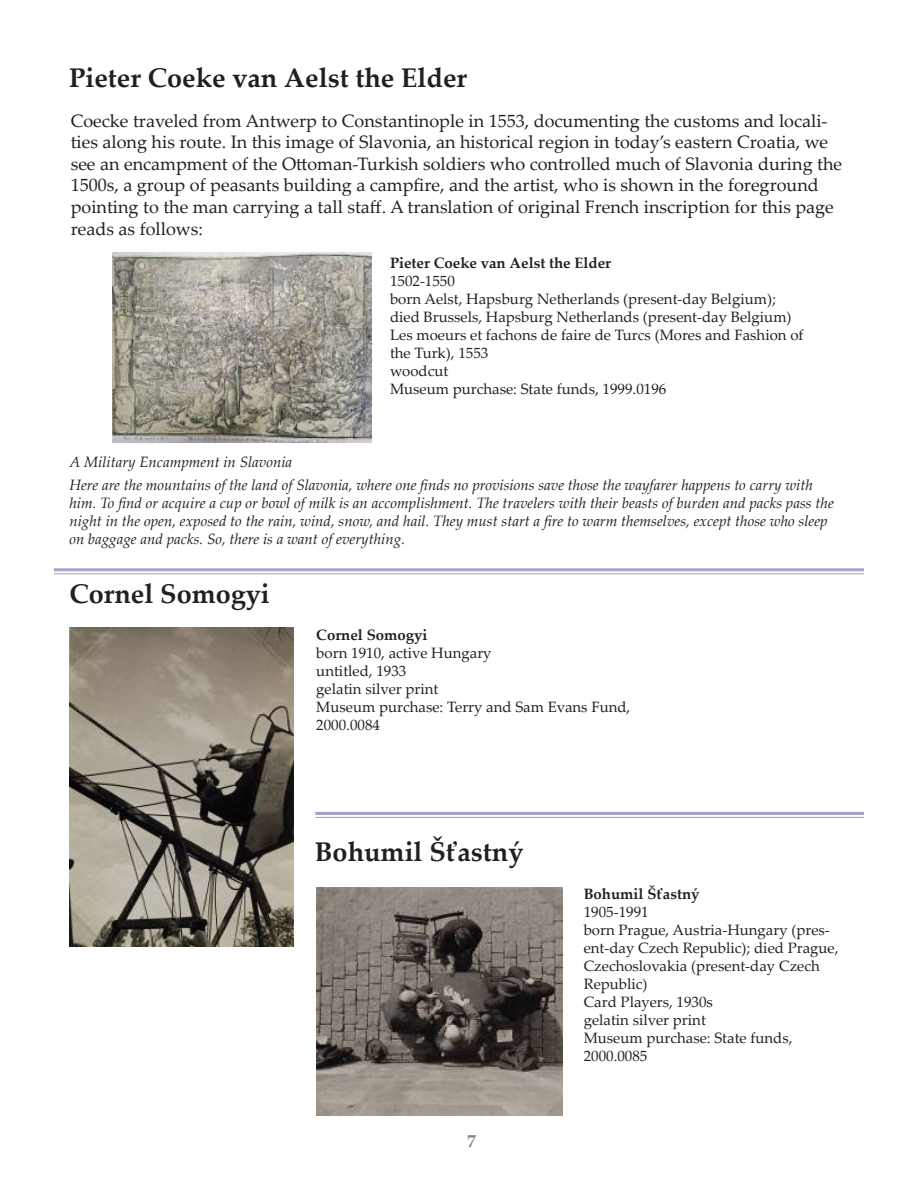
<style>
.page{position:relative;width:918px;height:1188px;background:#fff}
.page>*{position:absolute;margin:0;border:0;box-sizing:border-box;transform-origin:0 0}
.t1{font:700 27px "Palatino Linotype";color:#231f20}
.t2{font:18px/21.6px "Palatino Linotype";color:#231f20}
.t3{font:700 18px "Palatino Linotype";color:#808285}
.t4{font:15px/18px "Palatino Linotype";color:#231f20}
.t5{font:italic 15px/18px "Palatino Linotype";color:#231f20}
.t6{font:700 15px "Palatino Linotype";color:#231f20}
</style>
<div class="page">
<hr style="left:315px;top:812px;width:549px;height:3px;background:#a1a1ca">
<hr style="left:315px;top:817px;width:549px;height:1px;background:#a1a1ca">
<hr style="left:54px;top:568px;width:810px;height:3px;background:#a1a1ca">
<hr style="left:54px;top:573px;width:810px;height:1px;background:#a1a1ca">
<img style="left:112px;top:252px;width:259px;height:190px">
<img style="left:69px;top:628px;width:224px;height:318px">
<img style="left:316px;top:887px;width:246px;height:228px">
<p class="t1" style="left:69px;top:59px;width:400px">Pieter Coeke van Aelst the Elder</p>
<p class="t2" style="left:71px;top:109px;width:773px">Coecke traveled from Antwerp to Constantinople in 1553, documenting the customs and locali&shy;ties along his route. In this image of Slavonia, an historical region in today’s eastern Croatia, we see an encampment of the Ottoman-Turkish soldiers who controlled much of Slavonia during the 1500s, a group of peasants building a campfire, and the artist, who is shown in the foreground pointing to the man carrying a tall staff. A translation of original French inscription for this page reads as follows:</p>
<p class="t6" style="left:390px;top:252px;width:223px">Pieter Coeke van Aelst the Elder</p>
<p class="t4" style="left:390px;top:271px;width:66px">1502-1550</p>
<p class="t4" style="left:390px;top:289px;width:403px">born Aelst, Hapsburg Netherlands (present-day Belgium); died Brussels, Hapsburg Netherlands (present-day Belgium)</p>
<p class="t4" style="left:390px;top:325px;width:415px">Les moeurs et fachons de faire de Turcs (Mores and Fashion of the Turk), 1553</p>
<p class="t4" style="left:390px;top:361px;width:60px">woodcut</p>
<p class="t4" style="left:390px;top:379px;width:278px">Museum purchase: State funds, 1999.0196</p>
<p class="t5" style="left:69px;top:452px;width:224px">A Military Encampment in Slavonia</p>
<p class="t5" style="left:69px;top:475px;width:766px">Here are the mountains of the land of Slavonia, where one finds no provisions save those the wayfarer happens to carry with him. To find or acquire a cup or bowl of milk is an accomplishment. The travelers with their beasts of burden and packs pass the night in the open, exposed to the rain, wind, snow, and hail. They must start a fire to warm themselves, except those who sleep on baggage and packs. So, there is a want of everything.</p>
<p class="t1" style="left:69px;top:575px;width:202px">Cornel Somogyi</p>
<p class="t6" style="left:316px;top:625px;width:113px">Cornel Somogyi</p>
<p class="t4" style="left:316px;top:644px;width:177px">born 1910, active Hungary</p>
<p class="t4" style="left:316px;top:662px;width:92px">untitled, 1933</p>
<p class="t4" style="left:316px;top:680px;width:124px">gelatin silver print</p>
<p class="t4" style="left:316px;top:698px;width:316px">Museum purchase: Terry and Sam Evans Fund,<br>2000.0084</p>
<p class="t1" style="left:315px;top:832px;width:210px">Bohumil Šťastný</p>
<p class="t3" style="left:467px;top:1128px;width:10px">7</p>
<p class="t6" style="left:584px;top:884px;width:117px">Bohumil Šťastný</p>
<p class="t4" style="left:584px;top:903px;width:66px">1905-1991</p>
<p class="t4" style="left:584px;top:921px;width:256px">born Prague, Austria-Hungary (pres&shy;ent-day Czech Republic); died Prague,<br>Czechoslovakia (present-day Czech<br>Republic)</p>
<p class="t4" style="left:584px;top:993px;width:131px">Card Players, 1930s</p>
<p class="t4" style="left:584px;top:1011px;width:124px">gelatin silver print</p>
<p class="t4" style="left:584px;top:1029px;width:210px">Museum purchase: State funds,<br>2000.0085</p>
</div>
